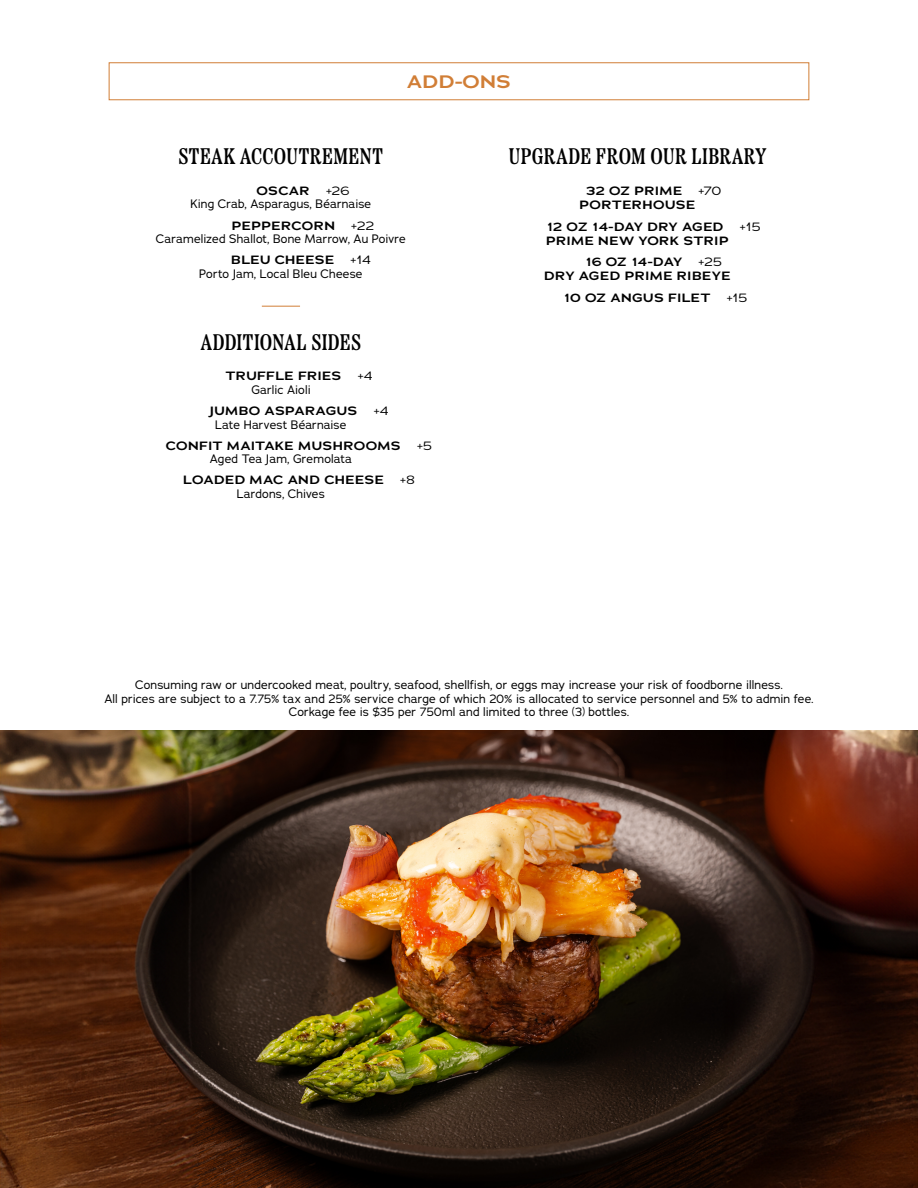
<style>
.page{position:relative;width:918px;height:1188px;background:#fff}
.page>*{position:absolute;margin:0;border:0;box-sizing:border-box;transform-origin:0 0}
.Section_Header{font:600 22.5px "Etna Condensed";letter-spacing:.015em;color:#000}
.Page_Header{font:600 18px "Adrianna Extended";letter-spacing:.015em;color:#d17e36}
.Disclaimer{font:12px/13.5px "Adrianna";letter-spacing:.01em;color:#000;text-align:center}
.Item_Name{font:600 12px/14.4px "Adrianna Extended";letter-spacing:.015em;color:#000}
.Item_Description{font:12px "Adrianna";letter-spacing:.01em;color:#000}
.Item_Name-2{font:12px "Adrianna Extended";letter-spacing:-.005em;color:#000}
.Item_Name-3{font:600 12px "Adrianna Extended";letter-spacing:-.025em;color:#000}
.s1{font-weight:400}
</style>
<div class="page">
<svg style="left:108px;top:62px;width:702px;height:39px"></svg>
<img style="left:0;top:730px;width:918px;height:458px">
<hr style="left:262px;top:306px;width:38px;height:1px;background:#d17e36">
<p class="Page_Header" style="left:407px;top:69px;width:106px">ADD-ONS</p>
<p class="Section_Header" style="left:179px;top:139px;width:206px">STEAK ACCOUTREMENT</p>
<p class="Item_Name" style="left:257px;top:183px;width:55px">OSCAR</p>
<p class="Item_Name-2" style="left:326px;top:183px;width:25px">+26</p>
<p class="Item_Description" style="left:191px;top:197px;width:182px">King Crab, Asparagus, Béarnaise</p>
<p class="Item_Name" style="left:232px;top:218px;width:105px">PEPPERCORN</p>
<p class="Item_Name-2" style="left:351px;top:218px;width:25px">+22</p>
<p class="Item_Description" style="left:156px;top:231px;width:252px">Caramelized Shallot, Bone Marrow, Au Poivre</p>
<p class="Item_Name" style="left:231px;top:253px;width:105px">BLEU CHEESE</p>
<p class="Item_Name-2" style="left:351px;top:252px;width:22px">+14</p>
<p class="Item_Description" style="left:199px;top:266px;width:165px">Porto Jam, Local Bleu Cheese</p>
<p class="Section_Header" style="left:201px;top:324px;width:162px">ADDITIONAL SIDES</p>
<p class="Item_Name" style="left:226px;top:369px;width:118px">TRUFFLE FRIES</p>
<p class="Item_Name-2" style="left:358px;top:369px;width:16px">+4</p>
<p class="Item_Description" style="left:251px;top:382px;width:61px">Garlic Aioli</p>
<p class="Item_Name" style="left:210px;top:404px;width:150px">JUMBO ASPARAGUS</p>
<p class="Item_Name-2" style="left:374px;top:403px;width:16px">+4</p>
<p class="Item_Description" style="left:215px;top:417px;width:133px">Late Harvest Béarnaise</p>
<p class="Item_Name" style="left:166px;top:438px;width:237px">CONFIT MAITAKE MUSHROOMS</p>
<p class="Item_Name-2" style="left:417px;top:438px;width:17px">+5</p>
<p class="Item_Description" style="left:210px;top:451px;width:144px">Aged Tea Jam, Gremolata</p>
<p class="Item_Name" style="left:183px;top:473px;width:202px">LOADED MAC AND CHEESE</p>
<p class="Item_Name-2" style="left:400px;top:473px;width:16px">+8</p>
<p class="Item_Description" style="left:237px;top:486px;width:90px">Lardons, Chives</p>
<p class="Section_Header" style="left:509px;top:139px;width:259px">UPGRADE FROM OUR LIBRARY</p>
<p class="Item_Name" style="left:586px;top:183px;width:98px">32 OZ PRIME</p>
<p class="Item_Name-2" style="left:699px;top:183px;width:24px">+70</p>
<p class="Item_Name" style="left:580px;top:198px;width:117px">PORTERHOUSE</p>
<p class="Item_Name-3" style="left:546px;top:218px;width:179px">12 OZ 14-DAY DRY AGED</p>
<p class="Item_Name-2" style="left:740px;top:219px;width:22px">+15</p>
<p class="Item_Name" style="left:546px;top:233px;width:184px">PRIME NEW YORK STRIP</p>
<p class="Item_Name" style="left:585px;top:255px;width:99px">16 OZ 14-DAY</p>
<p class="Item_Name" style="left:544px;top:255px;width:188px;text-indent:154px"><span class="s1">+25<br></span>DRY AGED PRIME RIBEYE</p>
<p class="Item_Name" style="left:564px;top:290px;width:149px">10 OZ ANGUS FILET</p>
<p class="Item_Name-2" style="left:727px;top:290px;width:22px">+15</p>
<p class="Disclaimer" style="left:104px;top:678px;width:711px">Consuming raw or undercooked meat, poultry, seafood, shellfish, or eggs may increase your risk of foodborne illness.<br>All prices are subject to a 7.75% tax and 25% service charge of which 20% is allocated to service personnel and 5% to admin fee.<br>Corkage fee is $35 per 750ml and limited to three (3) bottles.</p>
</div>
